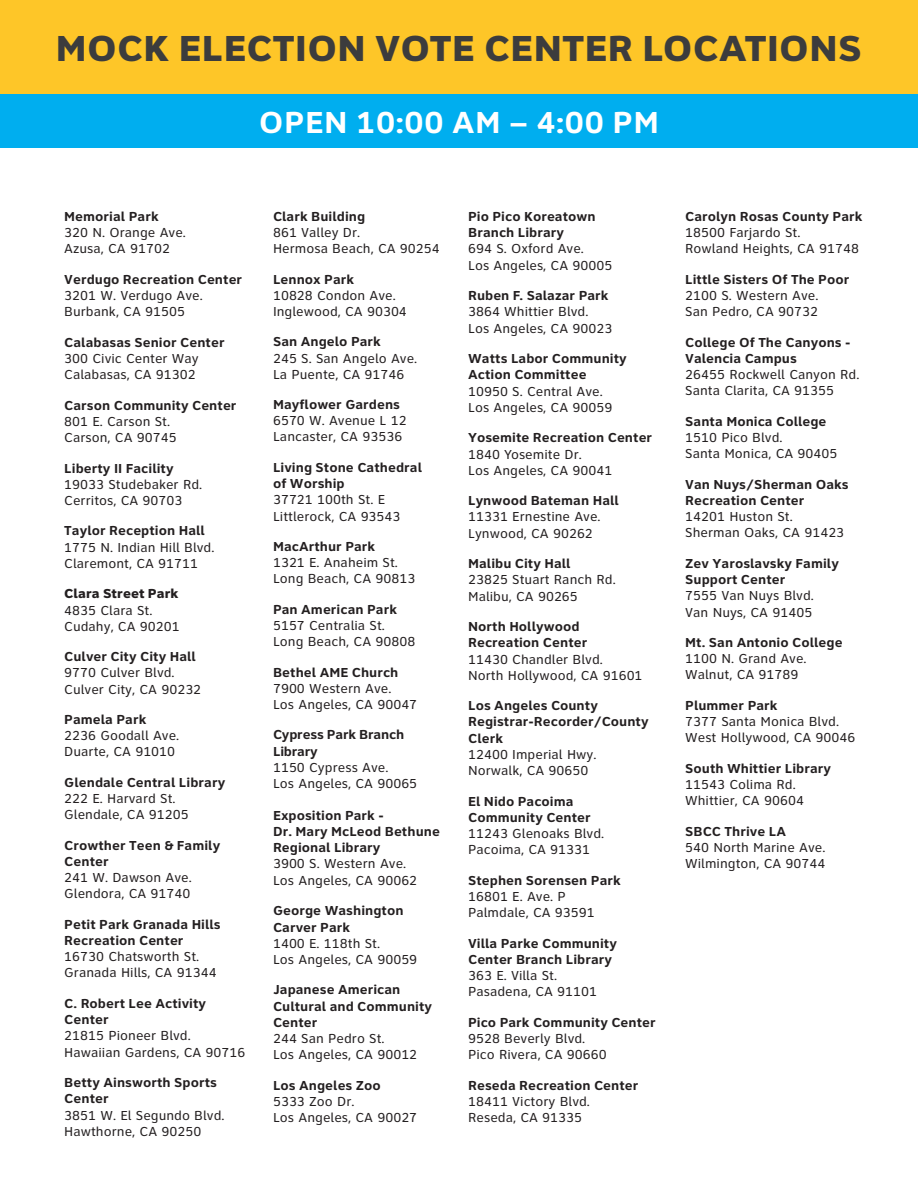
<style>
.page{position:relative;width:918px;height:1188px;background:#fff}
.page>*{position:absolute;margin:0;border:0;box-sizing:border-box;transform-origin:0 0}
.t1{font:800 37.5px "Clearview Text";letter-spacing:.015em;color:#3c3c3d}
.t2{font:700 31.5px "Clearview Text";letter-spacing:.015em;color:#fff}
.t3{font:13.5px/16.2px "Clearview Text";color:#231f20}
.t4{font:700 13.5px/16.2px "Clearview Text";color:#231f20}
.s1{font-weight:700}
.s2{font-weight:800}
.s3{font-weight:400}
</style>
<div class="page">
<div style="left:0;top:0;width:918px;height:94px;background:#fec628"></div>
<div style="left:0;top:94px;width:918px;height:54px;background:#00aeef"></div>
<p class="t1" style="left:56px;top:27px;width:808px">MOCK ELECTION VOTE CENTER LOCATIONS</p>
<p class="t2" style="left:259px;top:104px;width:402px">OPEN 10:00 AM – 4:00 PM</p>
<p class="t3" style="left:64px;top:208px;width:123px"><span class="s1">Memorial Park<br></span>320 N. Orange Ave.<br>Azusa, CA 91702</p>
<p class="t3" style="left:64px;top:271px;width:179px"><span class="s1">Verdugo Recreation Center<br></span>3201 W. Verdugo Ave.<br>Burbank, CA 91505</p>
<p class="t3" style="left:64px;top:334px;width:162px"><span class="s1">Calabasas Senior Center<br></span>300 Civic Center Way<br>Calabasas, CA 91302</p>
<p class="t3" style="left:64px;top:397px;width:174px"><span class="s1">Carson Community Center<br></span>801 E. Carson St.<br>Carson, CA 90745</p>
<p class="t3" style="left:64px;top:460px;width:139px"><span class="s1">Liberty II Facility<br></span>19033 Studebaker Rd.<br>Cerritos, CA 90703</p>
<p class="t3" style="left:64px;top:523px;width:152px"><span class="s1">Taylor Reception Hall<br></span>1775 N. Indian Hill Blvd.<br>Claremont, CA 91711</p>
<p class="t3" style="left:64px;top:586px;width:117px"><span class="s2">Clara Street Park<br></span>4835 Clara St.<br>Cudahy, CA 90201</p>
<p class="t3" style="left:64px;top:649px;width:138px"><span class="s1">Culver City City Hall<br></span>9770 Culver Blvd.<br>Culver City, CA 90232</p>
<p class="t3" style="left:64px;top:712px;width:117px"><span class="s1">Pamela Park<br></span>2236 Goodall Ave.<br>Duarte, CA 91010</p>
<p class="t3" style="left:64px;top:774px;width:162px"><span class="s1">Glendale Central Library<br></span>222 E. Harvard St.<br>Glendale, CA 91205</p>
<p class="t3" style="left:64px;top:837px;width:158px"><span class="s1">Crowther Teen &amp; Family<br>Center<br></span>241 W. Dawson Ave.<br>Glendora, CA 91740</p>
<p class="t3" style="left:64px;top:916px;width:158px"><span class="s1">Petit Park Granada Hills<br>Recreation Center<br></span>16730 Chatsworth St.<br>Granada Hills, CA 91344</p>
<p class="t3" style="left:64px;top:996px;width:183px"><span class="s1">C. Robert Lee Activity<br>Center<br></span>21815 Pioneer Blvd.<br>Hawaiian Gardens, CA 90716</p>
<p class="t3" style="left:64px;top:1075px;width:162px"><span class="s1">Betty Ainsworth Sports<br>Center<br></span>3851 W. El Segundo Blvd.<br>Hawthorne, CA 90250</p>
<p class="t3" style="left:273px;top:208px;width:168px"><span class="s1">Clark Building<br></span>861 Valley Dr.<br>Hermosa Beach, CA 90254</p>
<p class="t3" style="left:273px;top:271px;width:135px"><span class="s1">Lennox Park<br></span>10828 Condon Ave.<br>Inglewood, CA 90304</p>
<p class="t3" style="left:273px;top:334px;width:146px"><span class="s1">San Angelo Park<br></span>245 S. San Angelo Ave.<br>La Puente, CA 91746</p>
<p class="t3" style="left:273px;top:397px;width:135px"><span class="s1">Mayflower Gardens<br></span>6570 W. Avenue L 12<br>Lancaster, CA 93536</p>
<p class="t3" style="left:273px;top:459px;width:151px"><span class="s1">Living Stone Cathedral of Worship<br></span>37721 100th St. E<br>Littlerock, CA 93543</p>
<p class="t3" style="left:273px;top:539px;width:144px"><span class="s1">MacArthur Park<br></span>1321 E. Anaheim St.<br>Long Beach, CA 90813</p>
<p class="t3" style="left:273px;top:601px;width:144px"><span class="s1">Pan American Park<br></span>5157 Centralia St.<br>Long Beach, CA 90808</p>
<p class="t3" style="left:273px;top:664px;width:146px"><span class="s1">Bethel AME Church<br></span>7900 Western Ave.<br>Los Angeles, CA 90047</p>
<p class="t3" style="left:273px;top:727px;width:146px"><span class="s1">Cypress Park Branch<br>Library<br></span>1150 Cypress Ave.<br>Los Angeles, CA 90065</p>
<p class="t4" style="left:273px;top:807px;width:168px">Exposition Park -<br>Dr. Mary McLeod Bethune<br>Regional Library<br><span class="s3">3900 S. Western Ave.<br>Los Angeles, CA 90062</span></p>
<p class="t3" style="left:273px;top:903px;width:146px"><span class="s1">George Washington<br>Carver Park<br></span>1400 E. 118th St.<br>Los Angeles, CA 90059</p>
<p class="t4" style="left:273px;top:982px;width:161px">Japanese American<br>Cultural and Community<br>Center<br><span class="s3">244 San Pedro St.<br>Los Angeles, CA 90012</span></p>
<p class="t3" style="left:273px;top:1077px;width:146px"><span class="s1">Los Angeles Zoo<br></span>5333 Zoo Dr.<br>Los Angeles, CA 90027</p>
<p class="t3" style="left:468px;top:209px;width:146px"><span class="s1">Pio Pico Koreatown<br>Branch Library<br></span>694 S. Oxford Ave.<br>Los Angeles, CA 90005</p>
<p class="t3" style="left:468px;top:288px;width:146px"><span class="s1">Ruben F. Salazar Park<br></span>3864 Whittier Blvd.<br>Los Angeles, CA 90023</p>
<p class="t3" style="left:468px;top:351px;width:160px"><span class="s1">Watts Labor Community<br>Action Committee<br></span>10950 S. Central Ave.<br>Los Angeles, CA 90059</p>
<p class="t3" style="left:468px;top:430px;width:186px"><span class="s1">Yosemite Recreation Center<br></span>1840 Yosemite Dr.<br>Los Angeles, CA 90041</p>
<p class="t3" style="left:468px;top:493px;width:152px"><span class="s1">Lynwood Bateman Hall<br></span>11331 Ernestine Ave.<br>Lynwood, CA 90262</p>
<p class="t3" style="left:468px;top:556px;width:149px"><span class="s1">Malibu City Hall<br></span>23825 Stuart Ranch Rd.<br>Malibu, CA 90265</p>
<p class="t3" style="left:468px;top:619px;width:176px"><span class="s1">North Hollywood<br>Recreation Center<br></span>11430 Chandler Blvd.<br>North Hollywood, CA 91601</p>
<p class="t4" style="left:468px;top:698px;width:182px">Los Angeles County<br>Registrar-Recorder/County<br>Clerk<br><span class="s3">12400 Imperial Hwy.<br>Norwalk, CA 90650</span></p>
<p class="t3" style="left:468px;top:793px;width:138px"><span class="s1">El Nido Pacoima<br>Community Center<br></span>11243 Glenoaks Blvd.<br>Pacoima, CA 91331</p>
<p class="t3" style="left:468px;top:872px;width:154px"><span class="s1">Stephen Sorensen Park<br></span>16801 E. Ave. P<br>Palmdale, CA 93591</p>
<p class="t4" style="left:468px;top:935px;width:150px">Villa Parke Community<br>Center Branch Library<br><span class="s3">363 E. Villa St.<br>Pasadena, CA 91101</span></p>
<p class="t3" style="left:468px;top:1014px;width:189px"><span class="s1">Pico Park Community Center<br></span>9528 Beverly Blvd.<br>Pico Rivera, CA 90660</p>
<p class="t3" style="left:468px;top:1077px;width:172px"><span class="s1">Reseda Recreation Center<br></span>18411 Victory Blvd.<br>Reseda, CA 91335</p>
<p class="t3" style="left:685px;top:208px;width:179px"><span class="s1">Carolyn Rosas County Park<br></span>18500 Farjardo St.<br>Rowland Heights, CA 91748</p>
<p class="t3" style="left:685px;top:271px;width:166px"><span class="s1">Little Sisters Of The Poor<br></span>2100 S. Western Ave.<br>San Pedro, CA 90732</p>
<p class="t3" style="left:685px;top:334px;width:176px"><span class="s1">College Of The Canyons -<br>Valencia Campus<br></span>26455 Rockwell Canyon Rd.<br>Santa Clarita, CA 91355</p>
<p class="t3" style="left:685px;top:413px;width:154px"><span class="s1">Santa Monica College<br></span>1510 Pico Blvd.<br>Santa Monica, CA 90405</p>
<p class="t4" style="left:685px;top:476px;width:165px">Van Nuys/Sherman Oaks<br>Recreation Center<br><span class="s3">14201 Huston St.<br>Sherman Oaks, CA 91423</span></p>
<p class="t4" style="left:685px;top:555px;width:155px">Zev Yaroslavsky Family<br>Support Center<br><span class="s3">7555 Van Nuys Blvd.<br>Van Nuys, CA 91405</span></p>
<p class="t3" style="left:685px;top:635px;width:159px"><span class="s1">Mt. San Antonio College<br></span>1100 N. Grand Ave.<br>Walnut, CA 91789</p>
<p class="t3" style="left:685px;top:698px;width:172px"><span class="s1">Plummer Park<br></span>7377 Santa Monica Blvd.<br>West Hollywood, CA 90046</p>
<p class="t3" style="left:685px;top:760px;width:147px"><span class="s1">South Whittier Library<br></span>11543 Colima Rd.<br>Whittier, CA 90604</p>
<p class="t3" style="left:685px;top:823px;width:142px"><span class="s1">SBCC Thrive LA<br></span>540 North Marine Ave.<br>Wilmington, CA 90744</p>
</div>
